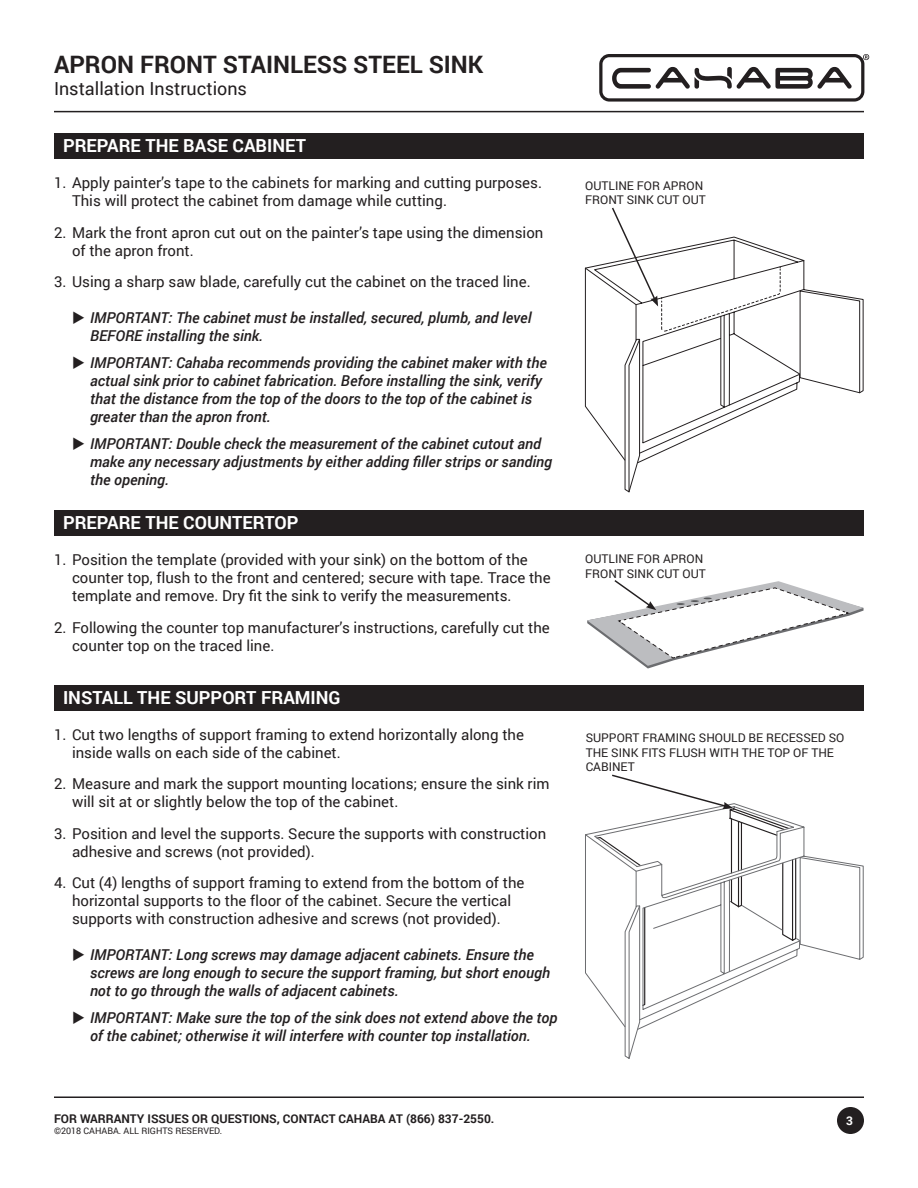
<style>
.page{position:relative;width:918px;height:1188px;background:#fff}
.page>*{position:absolute;margin:0;border:0;box-sizing:border-box;transform-origin:0 0}
.t1{font:700 24px "Roboto";color:#231f20}
.Installation_Instruc{font:700 18px "Roboto";color:#fff}
.t2{font:18px "Roboto";color:#231f20}
.t3{font:15px/18px "Roboto";color:#231f20}
.t4{font:italic 500 15px/18px "Roboto";color:#231f20}
.Illustration_Caption{font:12px/14.4px "Roboto";color:#231f20}
.Model_Number_Caption{font:700 12px "Roboto";color:#231f20}
.t5{font:700 12px "Roboto";color:#fff}
.Model_Number_Caption-2{font:9px "Roboto";color:#231f20}
</style>
<div class="page">
<svg style="left:599px;top:54px;width:270px;height:48px"></svg>
<hr style="left:54px;top:111px;width:810px;height:1px;background:#231f20">
<hr style="left:54px;top:1096px;width:810px;height:2px;background:#231f20">
<div style="left:837px;top:1107px;width:27px;height:27px;background:#231f20;border-radius:50%"></div>
<div style="left:54px;top:133px;width:810px;height:25px;background:#231f20"></div>
<div style="left:54px;top:510px;width:810px;height:26px;background:#231f20"></div>
<div style="left:54px;top:685px;width:810px;height:25px;background:#231f20"></div>
<svg style="left:584px;top:252px;width:280px;height:154px"></svg>
<svg style="left:585px;top:207px;width:196px;height:286px"></svg>
<svg style="left:587px;top:580px;width:277px;height:89px"></svg>
<svg style="left:585px;top:774px;width:276px;height:285px"></svg>
<h1 class="t1" style="left:54px;top:48px;width:431px">APRON FRONT STAINLESS STEEL SINK</h1>
<p class="t2" style="left:54px;top:76px;width:195px">Installation Instructions</p>
<p class="Installation_Instruc" style="left:63px;top:133px;width:244px">PREPARE THE BASE CABINET</p>
<p class="t3" style="left:72px;top:173px;width:472px;text-indent:-18px">1. Apply painter’s tape to the cabinets for marking and cutting purposes.<br>This will protect the cabinet from damage while cutting.</p>
<p class="t3" style="left:72px;top:223px;width:473px;text-indent:-18px">2. Mark the front apron cut out on the painter’s tape using the dimension of the apron front.</p>
<p class="t3" style="left:54px;top:272px;width:478px">3. Using a sharp saw blade, carefully cut the cabinet on the traced line.</p>
<p class="t4" style="left:90px;top:308px;width:443px">IMPORTANT: The cabinet must be installed, secured, plumb, and level<br>BEFORE installing the sink.</p>
<p class="t4" style="left:90px;top:353px;width:458px">IMPORTANT: Cahaba recommends providing the cabinet maker with the actual sink prior to cabinet fabrication. Before installing the sink, verify that the distance from the top of the doors to the top of the cabinet is greater than the apron front.</p>
<p class="t4" style="left:90px;top:434px;width:464px">IMPORTANT: Double check the measurement of the cabinet cutout and make any necessary adjustments by either adding filler strips or sanding the opening.</p>
<p class="Installation_Instruc" style="left:63px;top:510px;width:237px">PREPARE THE COUNTERTOP</p>
<p class="t3" style="left:72px;top:550px;width:480px;text-indent:-18px">1. Position the template (provided with your sink) on the bottom of the counter top, flush to the front and centered; secure with tape. Trace the template and remove. Dry fit the sink to verify the measurements.</p>
<p class="t3" style="left:72px;top:618px;width:479px;text-indent:-18px">2. Following the counter top manufacturer’s instructions, carefully cut the counter top on the traced line.</p>
<p class="Installation_Instruc" style="left:63px;top:685px;width:279px">INSTALL THE SUPPORT FRAMING</p>
<p class="t3" style="left:72px;top:725px;width:454px;text-indent:-18px">1. Cut two lengths of support framing to extend horizontally along the inside walls on each side of the cabinet.</p>
<p class="t3" style="left:72px;top:774px;width:479px;text-indent:-18px">2. Measure and mark the support mounting locations; ensure the sink rim will sit at or slightly below the top of the cabinet.</p>
<p class="t3" style="left:72px;top:824px;width:476px;text-indent:-18px">3. Position and level the supports. Secure the supports with construction adhesive and screws (not provided).</p>
<p class="t3" style="left:54px;top:873px;width:472px;text-align:center">4. Cut (4) lengths of support framing to extend from the bottom of the horizontal supports to the floor of the cabinet. Secure the vertical supports with construction adhesive and screws (not provided).</p>
<p class="t4" style="left:90px;top:945px;width:462px">IMPORTANT: Long screws may damage adjacent cabinets. Ensure the screws are long enough to secure the support framing, but short enough not to go through the walls of adjacent cabinets.</p>
<p class="t4" style="left:90px;top:1008px;width:469px">IMPORTANT: Make sure the top of the sink does not extend above the top of the cabinet; otherwise it will interfere with counter top installation.</p>
<p class="Model_Number_Caption" style="left:54px;top:1110px;width:442px">FOR WARRANTY ISSUES OR QUESTIONS, CONTACT CAHABA AT (866) 837-2550.</p>
<p class="Model_Number_Caption-2" style="left:54px;top:1124px;width:170px">©2018 CAHABA. ALL RIGHTS RESERVED.</p>
<p class="Illustration_Caption" style="left:585px;top:178px;width:122px">OUTLINE FOR APRON<br>FRONT SINK CUT OUT</p>
<p class="Illustration_Caption" style="left:585px;top:551px;width:122px">OUTLINE FOR APRON<br>FRONT SINK CUT OUT</p>
<p class="Illustration_Caption" style="left:586px;top:731px;width:260px">SUPPORT FRAMING SHOULD BE RECESSED SO<br>THE SINK FITS FLUSH WITH THE TOP OF THE<br>CABINET</p>
<p class="t5" style="left:846px;top:1113px;width:8px">3</p>
</div>
